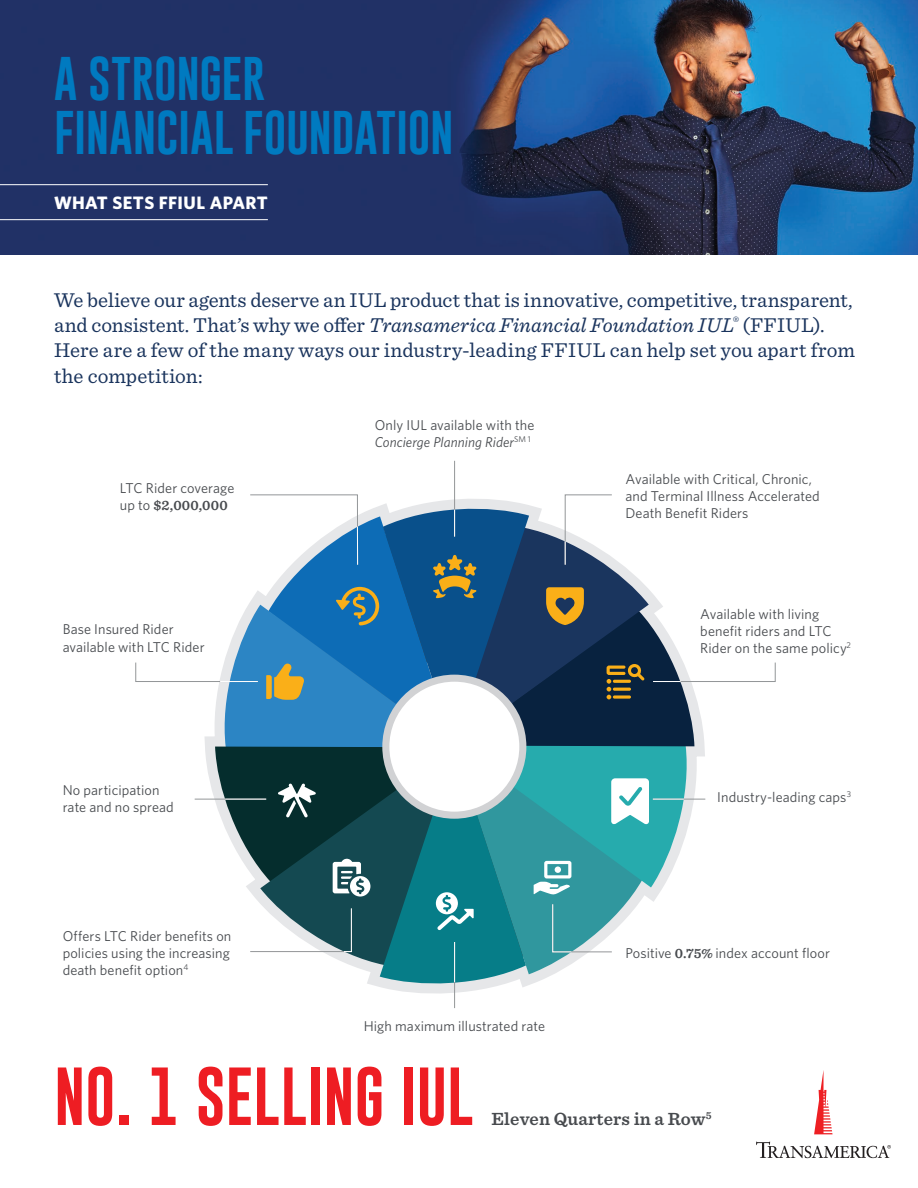
<style>
.page{position:relative;width:918px;height:1188px;background:#fff}
.page>*{position:absolute;margin:0;border:0;box-sizing:border-box;transform-origin:0 0}
.t1{font:60px "Gobold";letter-spacing:-.005em;color:#ee1d23}
.t2{font:45px/54px "Gobold";letter-spacing:-.01em;color:#007ac0}
.t3{font:21px/25.2px "Sentinel";color:#1a345d}
.t4{font:600 18.3px "Sentinel";letter-spacing:.01em;color:#474a4e}
.t5{font:700 18px "Whitney";letter-spacing:.02em;color:#fff}
.t6{font:14.25px/17.1px "Whitney";letter-spacing:.005em;color:#474a4e}
.t7{font:600 14.25px "Sentinel";letter-spacing:.015em;color:#474a4e}
.s1{font-style:italic}
.s2{font-family:"Whitney";font-weight:400}
.s3{font-family:"Sentinel";font-weight:600}
</style>
<div class="page">
<img style="left:0;top:0;width:918px;height:254px">
<hr style="left:0;top:184px;width:268px;height:1px;background:#fff">
<hr style="left:0;top:219px;width:268px;height:1px;background:#fff">
<svg style="left:814px;top:1070px;width:19px;height:64px"></svg>
<svg style="left:756px;top:1142px;width:135px;height:16px"></svg>
<hr style="left:454px;top:461px;width:1px;height:76px;background:#939698">
<hr style="left:454px;top:942px;width:1px;height:66px;background:#939698">
<svg style="left:135px;top:494px;width:641px;height:494px"></svg>
<hr style="left:357px;top:527px;width:1px;height:38px;background:#fff">
<h2 class="t2" style="left:54px;top:52px;width:401px">A STRONGER<br>FINANCIAL FOUNDATION</h2>
<p class="t5" style="left:54px;top:191px;width:215px">WHAT SETS FFIUL APART</p>
<p class="t3" style="left:54px;top:286px;width:803px">We believe our agents deserve an IUL product that is innovative, competitive, transparent, and consistent. That’s why we offer <span class="s1">Transamerica Financial Foundation IUL</span><sup>®</sup> (FFIUL).<br>Here are a few of the many ways our industry-leading FFIUL can help set you apart from the competition:</p>
<p class="t6" style="left:120px;top:479px;width:116px">LTC Rider coverage</p>
<p class="t7" style="left:120px;top:494px;width:109px"><span class="s2">up to</span> $2,000,000</p>
<p class="t6" style="left:63px;top:621px;width:143px">Base Insured Rider available with LTC Rider</p>
<p class="t6" style="left:63px;top:781px;width:113px">No participation rate and no spread</p>
<p class="t6" style="left:63px;top:927px;width:170px;text-align:justify">Offers LTC Rider benefits on policies using the increasing death benefit option<sup>4</sup></p>
<p class="t6" style="left:375px;top:416px;width:161px">Only IUL available with the<br><span class="s1">Concierge Planning Rider</span><sup>SM</sup> <sup>1</sup></p>
<p class="t6" style="left:364px;top:1017px;width:183px">High maximum illustrated rate</p>
<p class="t6" style="left:625px;top:470px;width:196px">Available with Critical, Chronic, and Terminal Illness Accelerated<br>Death Benefit Riders</p>
<p class="t6" style="left:700px;top:605px;width:152px">Available with living benefit riders and LTC<br>Rider on the same policy<sup>2</sup></p>
<p class="t6" style="left:717px;top:788px;width:135px">Industry-leading caps<sup>3</sup></p>
<p class="t6" style="left:625px;top:944px;width:206px">Positive <span class="s3">0.75%</span> index account floor</p>
<h1 class="t1" style="left:54px;top:1058px;width:421px">NO. 1 SELLING IUL</h1>
<p class="t4" style="left:491px;top:1105px;width:222px">Eleven Quarters in a Row<sup>5</sup></p>
</div>
